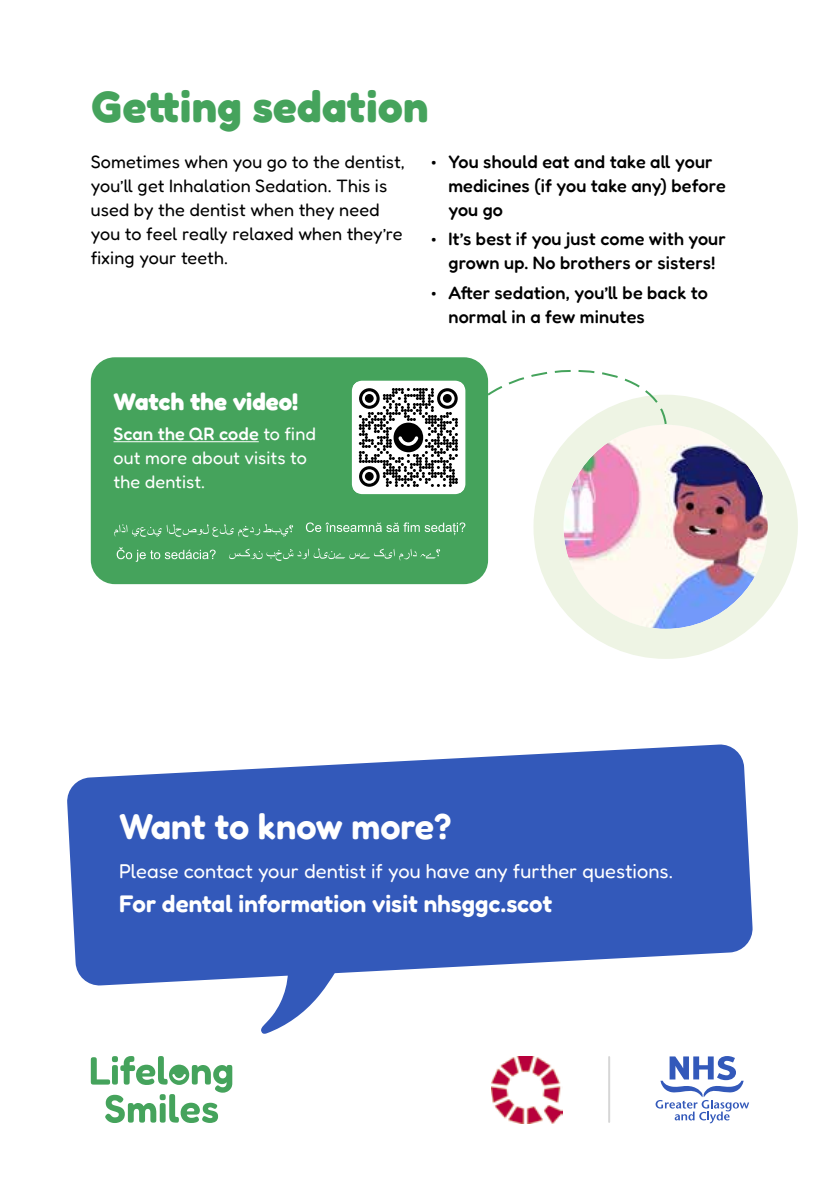
<style>
.page{position:relative;width:840px;height:1191px;background:#fff}
.page>*{position:absolute;margin:0;border:0;box-sizing:border-box;transform-origin:0 0}
.t1{font:700 44px "Fredoka";letter-spacing:.01em;color:#45a35c}
.t2{font:600 36px "Fredoka";color:#fff}
.t3{font:600 24px "Fredoka";color:#fff}
.t4{font:700 24px "Fredoka";color:#fff}
.t5{font:20px "Fredoka";letter-spacing:.005em;color:#fff}
.t6{font:500 18px/24px "Fredoka";letter-spacing:.005em;color:#000}
.t7{font:18px/24px "Fredoka";letter-spacing:.01em;color:#000}
.t8{font:18px/24px "Fredoka";letter-spacing:.005em;color:#fff}
.s1{font-weight:500}
</style>
<div class="page">
<svg style="left:67px;top:744px;width:685px;height:242px;background:#5171c4"></svg>
<div style="left:548px;top:410px;width:234px;height:234px;background:#eef4e4;border-radius:50%"></div>
<img style="left:563px;top:425px;width:204px;height:204px;border-radius:102px">
<div style="left:533px;top:395px;width:264px;height:264px;border:30px solid #eef4e4;border-radius:50%"></div>
<svg style="left:485px;top:369px;width:182px;height:57px"></svg>
<svg style="left:655px;top:1056px;width:93px;height:67px"></svg>
<img style="left:491px;top:1056px;width:71px;height:67px">
<svg style="left:91px;top:1056px;width:141px;height:67px"></svg>
<svg style="left:261px;top:971px;width:74px;height:63px"></svg>
<hr style="left:607px;top:1057px;width:2px;height:65px;background:#d6d6d6">
<div style="left:91px;top:357px;width:397px;height:227px;background:#45a35c;border-radius:24px"></div>
<hr style="left:113px;top:441px;width:145px;height:1px;background:#fff">
<div style="left:351px;top:381px;width:114px;height:113px;background:#fff;border-radius:10px"></div>
<svg style="left:353px;top:382px;width:110px;height:111px"></svg>
<svg style="left:229px;top:548px;width:211px;height:13px"></svg>
<svg style="left:117px;top:547px;width:98px;height:15px"></svg>
<svg style="left:306px;top:522px;width:159px;height:13px"></svg>
<svg style="left:114px;top:524px;width:179px;height:13px"></svg>
<h1 class="t1" style="left:91px;top:78px;width:339px">Getting sedation</h1>
<p class="t7" style="left:91px;top:149px;width:315px">Sometimes when you go to the dentist, you’ll get Inhalation Sedation. This is used by the dentist when they need you to feel really relaxed when they’re fixing your teeth.</p>
<p class="t6" style="left:448px;top:149px;width:279px;text-indent:-17px">• You should eat and take all your medicines (if you take any) before you go</p>
<p class="t6" style="left:431px;top:227px;width:296px;text-align:center">• It’s best if you just come with your grown up. No brothers or sisters!</p>
<p class="t6" style="left:448px;top:280px;width:261px;text-indent:-17px">• After sedation, you’ll be back to normal in a few minutes</p>
<h3 class="t4" style="left:113px;top:386px;width:186px">Watch the video!</h3>
<p class="t8" style="left:113px;top:421px;width:204px"><span class="s1">Scan the QR code</span> to find out more about visits to the dentist.</p>
<h2 class="t2" style="left:119px;top:803px;width:333px">Want to know more?</h2>
<p class="t5" style="left:119px;top:859px;width:555px">Please contact your dentist if you have any further questions.</p>
<h3 class="t3" style="left:119px;top:888px;width:434px">For dental information visit nhsggc.scot</h3>
</div>
